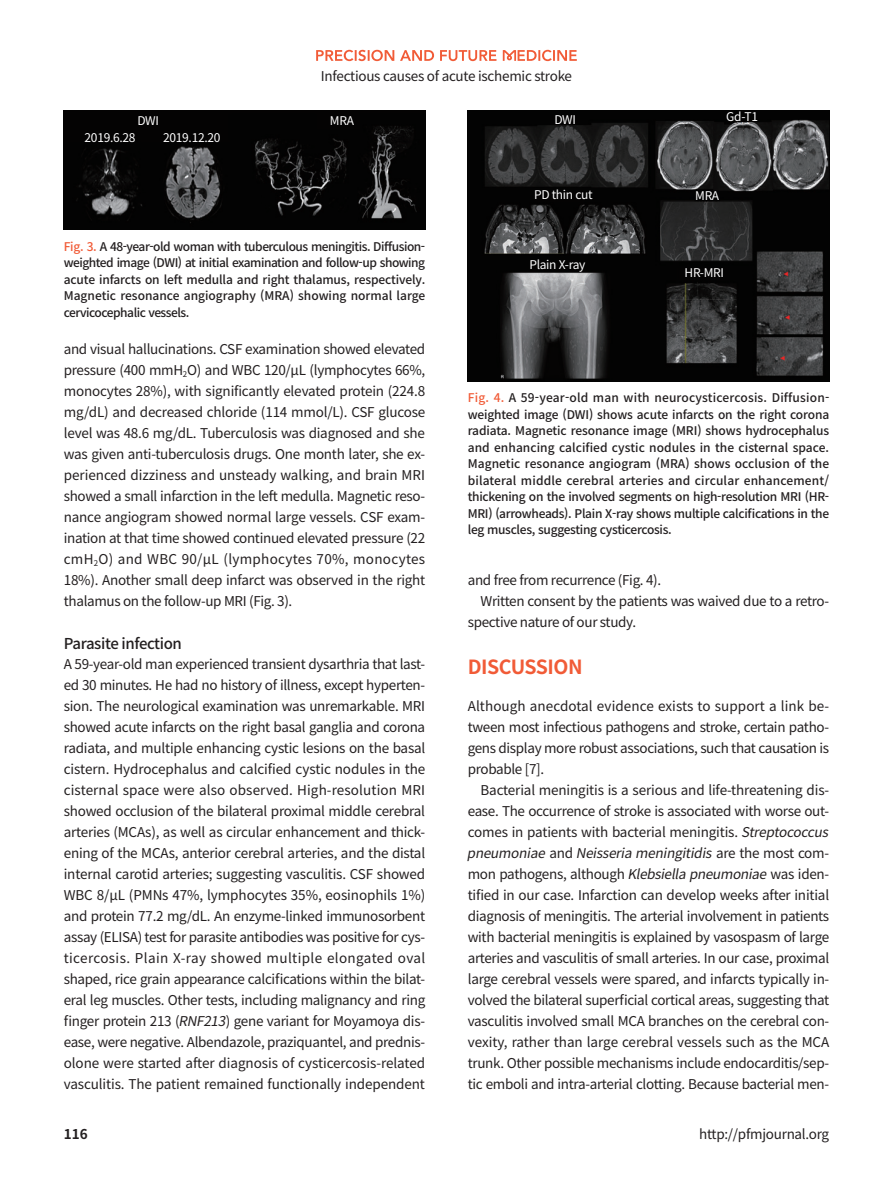
<style>
.page{position:relative;width:893px;height:1191px;background:#fff}
.page>*{position:absolute;margin:0;border:0;box-sizing:border-box;transform-origin:0 0}
.대제목{font:700 19.5px "Noto Sans CJ Kkr";letter-spacing:-.025em;color:#f15b37}
.중제목{font:500 15px "Noto Sans CJK";letter-spacing:-.025em;color:#231f20}
.본문{font:13.5px/21px "Noto Sans CJ Kkr";letter-spacing:-.025em;color:#231f20;text-align:justify}
.하시라{font:13.5px "Noto Sans CJ Kkr";letter-spacing:-.02em;color:#231f20}
.DOI{font:13.5px "Noto Sans CJ Kkr";letter-spacing:-.02em;color:#231f20}
.t1{font:700 13.5px "Noto Sans CJ Kkr";color:#231f20}
.표_그림_제목{font:500 12px/16.5px "Noto Sans CJ Kkr";letter-spacing:-.025em;color:#231f20;text-align:justify}
.그림지문{font:12px "Noto Sans CJ Kkr";letter-spacing:-.025em;color:#fff}
.s1{color:#f15b37}
.s2{font-style:italic}
</style>
<div class="page">
<svg style="left:316px;top:50px;width:118px;height:11px"></svg>
<svg style="left:440px;top:50px;width:137px;height:11px"></svg>
<img style="left:64px;top:111px;width:361px;height:119px">
<img style="left:468px;top:111px;width:361px;height:270px">
<p class="하시라" style="left:321px;top:68px;width:253px">Infectious causes of acute ischemic stroke</p>
<p class="그림지문" style="left:137px;top:114px;width:23px">DWI</p>
<p class="그림지문" style="left:330px;top:114px;width:25px">MRA</p>
<p class="그림지문" style="left:85px;top:131px;width:52px">2019.6.28</p>
<p class="그림지문" style="left:163px;top:131px;width:59px">2019.12.20</p>
<p class="표_그림_제목" style="left:64px;top:238px;width:363px"><span class="s1">Fig. 3.</span> A 48-year-old woman with tuberculous meningitis. Diffusion&shy;weighted image (DWI) at initial examination and follow-up showing acute infarcts on left medulla and right thalamus, respectively.<br>Magnetic resonance angiography (MRA) showing normal large cervicocephalic vessels.</p>
<p class="그림지문" style="left:554px;top:112px;width:23px">DWI</p>
<p class="그림지문" style="left:534px;top:188px;width:60px">PD thin cut</p>
<p class="그림지문" style="left:529px;top:257px;width:58px">Plain X-ray</p>
<p class="그림지문" style="left:726px;top:110px;width:33px">Gd-T1</p>
<p class="그림지문" style="left:695px;top:189px;width:25px">MRA</p>
<p class="그림지문" style="left:685px;top:266px;width:41px">HR-MRI</p>
<p class="본문" style="left:64px;top:338px;width:363px">and visual hallucinations. CSF examination showed elevated pressure (400 mmH<sub>2</sub>O) and WBC 120/µL (lymphocytes 66%, monocytes 28%), with significantly elevated protein (224.8 mg/dL) and decreased chloride (114 mmol/L). CSF glucose level was 48.6 mg/dL. Tuberculosis was diagnosed and she was given anti-tuberculosis drugs. One month later, she ex&shy;perienced dizziness and unsteady walking, and brain MRI showed a small infarction in the left medulla. Magnetic reso&shy;nance angiogram showed normal large vessels. CSF exam&shy;ination at that time showed continued elevated pressure (22 cmH<sub>2</sub>O) and WBC 90/µL (lymphocytes 70%, monocytes 18%). Another small deep infarct was observed in the right thalamus on the follow-up MRI (Fig. 3).</p>
<p class="중제목" style="left:64px;top:635px;width:120px">Parasite infection</p>
<p class="본문" style="left:64px;top:653px;width:363px">A 59-year-old man experienced transient dysarthria that last&shy;ed 30 minutes. He had no history of illness, except hyperten&shy;sion. The neurological examination was unremarkable. MRI showed acute infarcts on the right basal ganglia and corona radiata, and multiple enhancing cystic lesions on the basal cistern. Hydrocephalus and calcified cystic nodules in the cisternal space were also observed. High-resolution MRI showed occlusion of the bilateral proximal middle cerebral arteries (MCAs), as well as circular enhancement and thick&shy;ening of the MCAs, anterior cerebral arteries, and the distal internal carotid arteries; suggesting vasculitis. CSF showed WBC 8/µL (PMNs 47%, lymphocytes 35%, eosinophils 1%) and protein 77.2 mg/dL. An enzyme-linked immunosorbent assay (ELISA) test for parasite antibodies was positive for cys&shy;ticercosis. Plain X-ray showed multiple elongated oval shaped, rice grain appearance calcifications within the bilat&shy;eral leg muscles. Other tests, including malignancy and ring finger protein 213 (<span class="s2">RNF213</span>) gene variant for Moyamoya dis&shy;ease, were negative. Albendazole, praziquantel, and prednis&shy;olone were started after diagnosis of cysticercosis-related vasculitis. The patient remained functionally independent</p>
<p class="표_그림_제목" style="left:468px;top:390px;width:363px"><span class="s1">Fig. 4.</span> A 59-year-old man with neurocysticercosis. Diffusion&shy;weighted image (DWI) shows acute infarcts on the right corona radiata. Magnetic resonance image (MRI) shows hydrocephalus and enhancing calcified cystic nodules in the cisternal space.<br>Magnetic resonance angiogram (MRA) shows occlusion of the bilateral middle cerebral arteries and circular enhancement/ thickening on the involved segments on high-resolution MRI (HR-MRI) (arrowheads). Plain X-ray shows multiple calcifications in the leg muscles, suggesting cysticercosis.</p>
<p class="본문" style="left:468px;top:569px;width:195px">and free from recurrence (Fig. 4).</p>
<p class="본문" style="left:468px;top:590px;width:363px;text-indent:13px">Written consent by the patients was waived due to a retro&shy;spective nature of our study.</p>
<p class="대제목" style="left:468px;top:656px;width:116px">DISCUSSION</p>
<p class="본문" style="left:468px;top:695px;width:363px">Although anecdotal evidence exists to support a link be&shy;tween most infectious pathogens and stroke, certain patho&shy;gens display more robust associations, such that causation is probable [7].</p>
<p class="본문" style="left:467px;top:779px;width:370px;text-align:center">Bacterial meningitis is a serious and life-threatening dis&shy;ease. The occurrence of stroke is associated with worse out&shy;comes in patients with bacterial meningitis. <span class="s2">Streptococcus pneumoniae</span>a n d <span class="s2">Neisseria meningitidis</span>a re t h e m o st co m - mon pathogens, although <span class="s2">Klebsiellapneumoniae</span>was iden&shy;tified in our case. Infarction can develop weeks after initial diagnosis of meningitis. The arterial involvement in patients with bacterial meningitis is explained by vasospasm of large arteries and vasculitis of small arteries. In our case, proximal large cerebral vessels were spared, and infarcts typically in&shy;volved the bilateral superficial cortical areas, suggesting that vasculitis involved small MCA branches on the cerebral con&shy;vexity, rather than large cerebral vessels such as the MCA trunk. Other possible mechanisms include endocarditis/sep&shy;tic emboli and intra-arterial clotting. Because bacterial men-</p>
<p class="t1" style="left:64px;top:1126px;width:25px">116</p>
<p class="DOI" style="left:699px;top:1126px;width:132px">http://pfmjournal.org</p>
</div>
